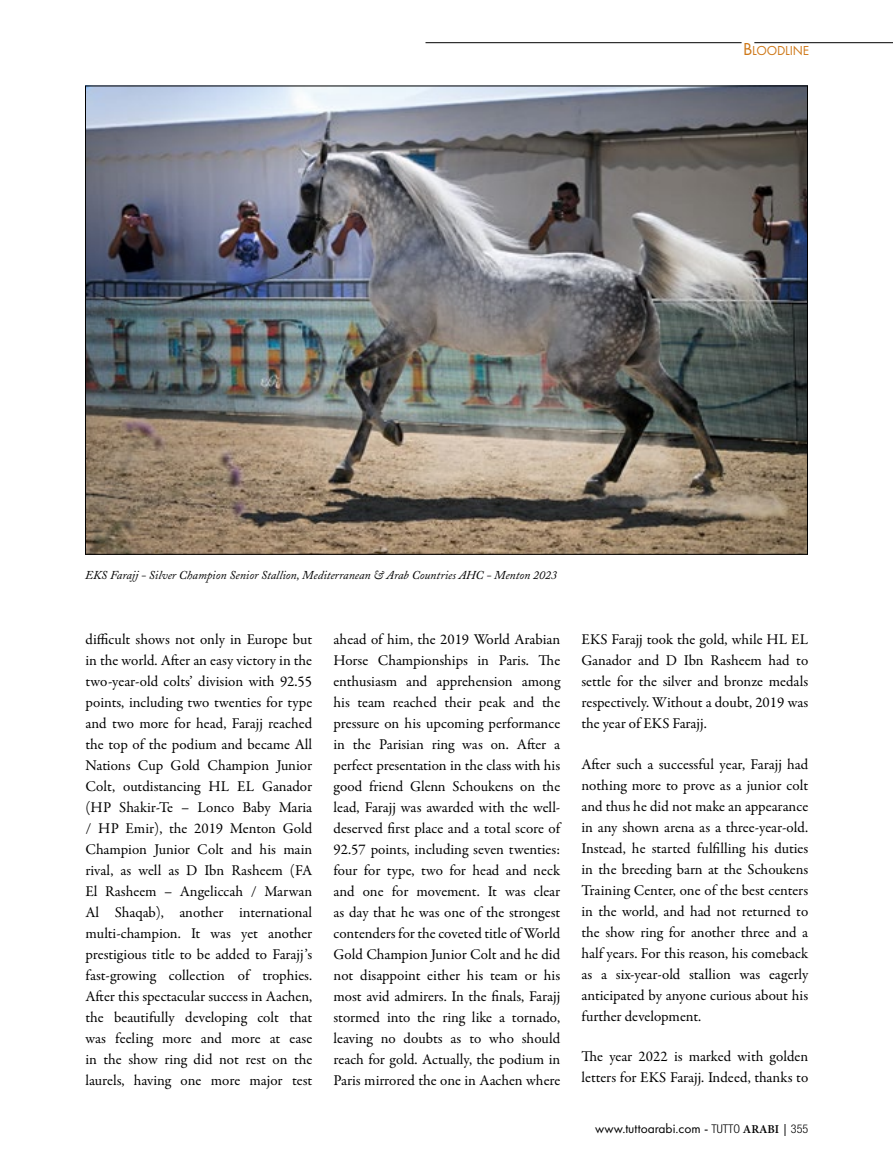
<style>
.page{position:relative;width:893px;height:1170px;background:#fff}
.page>*{position:absolute;margin:0;border:0;box-sizing:border-box;transform-origin:0 0}
.t1{font:15px/21px "Garamond Premr Pro";color:#000;text-align:justify}
.t2{font:13.5px "Futura PT";color:#000}
.t3{font:13.5px "Futura PT";letter-spacing:-.015em;color:#ce7717}
.t4{font:italic 12px "Adobe Caslon";color:#000}
.s1{font-size:18px}
.s2{font-family:"Helvetica Neue LT Std";font-weight:300;font-stretch:condensed;font-size:12px}
.s3{font-family:"Minion Pro";font-weight:600;font-size:12px}
.s4{font-size:12px}
</style>
<div class="page">
<img style="left:87px;top:87px;width:719px;height:465px">
<hr style="left:754px;top:42px;width:139px;height:1px;background:#000">
<hr style="left:425px;top:42px;width:317px;height:1px;background:#000">
<p class="t3" style="left:743px;top:43px;width:67px"><span class="s1">B</span>LOODLINE</p>
<p class="t4" style="left:85px;top:568px;width:474px">EKS Farajj - Silver Champion Senior Stallion, Mediterranean &amp; Arab Countries AHC - Menton 2023</p>
<p class="t1" style="left:86px;top:629px;width:228px">difficult shows not only in Europe but in the world. After an easy victory in the two-year-old colts’ division with 92.55 points, including two twenties for type and two more for head, Farajj reached the top of the podium and became All Nations Cup Gold Champion Junior Colt, outdistancing HL EL Ganador (HP Shakir-Te – Lonco Baby Maria / HP Emir), the 2019 Menton Gold Champion Junior Colt and his main rival, as well as D Ibn Rasheem (FA El Rasheem – Angeliccah / Marwan Al Shaqab), another international multi-champion. It was yet another prestigious title to be added to Farajj’s fast-growing collection of trophies.<br>After this spectacular success in Aachen, the beautifully developing colt that was feeling more and more at ease in the show ring did not rest on the laurels, having one more major test</p>
<p class="t1" style="left:333px;top:629px;width:228px">ahead of him, the 2019 World Arabian Horse Championships in Paris. The enthusiasm and apprehension among his team reached their peak and the pressure on his upcoming performance in the Parisian ring was on. After a perfect presentation in the class with his good friend Glenn Schoukens on the lead, Farajj was awarded with the well&shy;deserved first place and a total score of 92.57 points, including seven twenties: four for type, two for head and neck and one for movement. It was clear as day that he was one of the strongest contenders for the coveted title of World Gold Champion Junior Colt and he did not disappoint either his team or his most avid admirers. In the finals, Farajj stormed into the ring like a tornado, leaving no doubts as to who should reach for gold. Actually, the podium in Paris mirrored the one in Aachen where</p>
<p class="t1" style="left:581px;top:629px;width:228px">EKS Farajj took the gold, while HL EL Ganador and D Ibn Rasheem had to settle for the silver and bronze medals respectively. Without a doubt, 2019 was the year of EKS Farajj.</p>
<p class="t1" style="left:581px;top:753px;width:228px">After such a successful year, Farajj had nothing more to prove as a junior colt and thus he did not make an appearance in any shown arena as a three-year-old.<br>Instead, he started fulfilling his duties in the breeding barn at the Schoukens Training Center, one of the best centers in the world, and had not returned to the show ring for another three and a half years. For this reason, his comeback as a six-year-old stallion was eagerly anticipated by anyone curious about his further development.</p>
<p class="t1" style="left:581px;top:1046px;width:228px">The year 2022 is marked with golden letters for EKS Farajj. Indeed, thanks to</p>
<p class="t2" style="left:595px;top:1119px;width:214px">www.tuttoarabi.com - <span class="s2">TUTTO</span> <span class="s3">ARABI</span> <span class="s4">|</span> <span class="s2">355</span></p>
</div>
